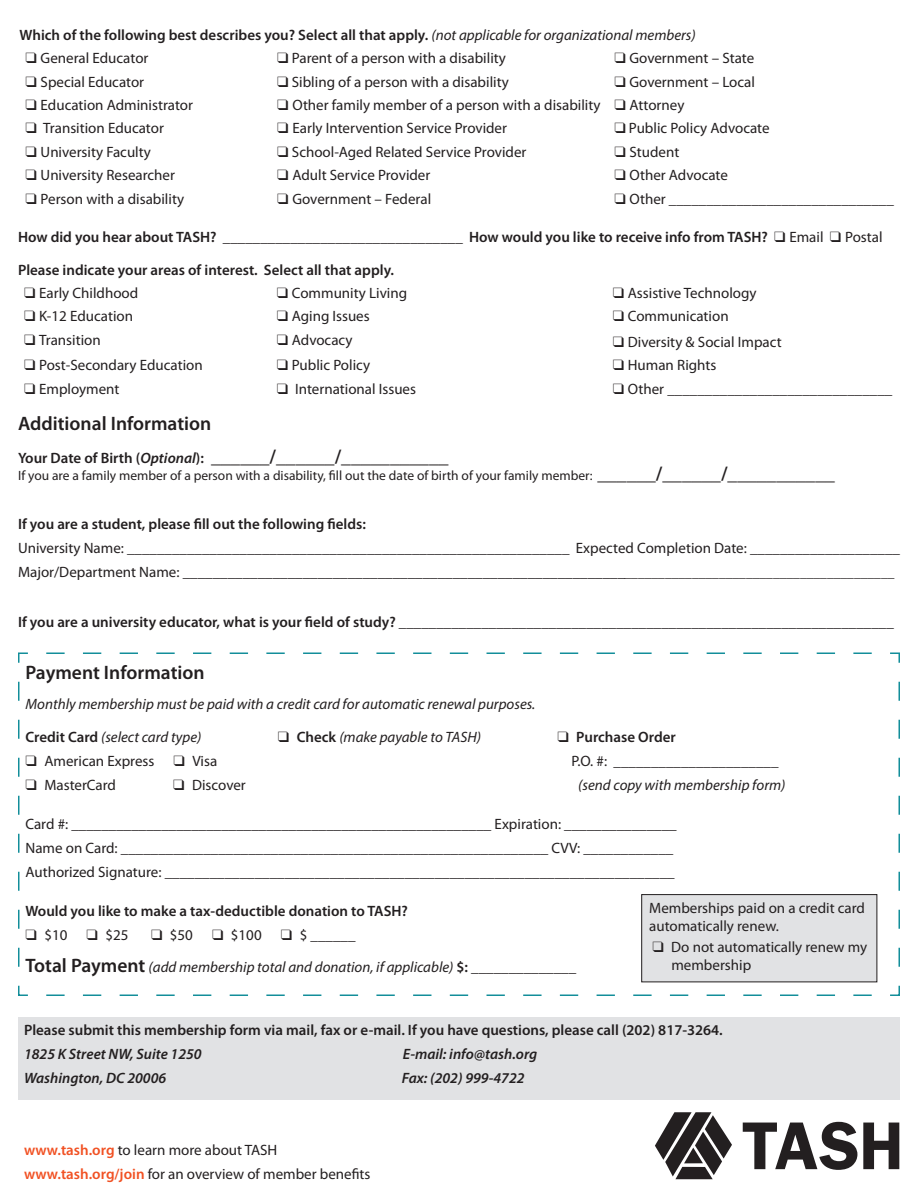
<style>
.page{position:relative;width:918px;height:1188px;background:#fff}
.page>*{position:absolute;margin:0;border:0;box-sizing:border-box;transform-origin:0 0}
.t1{font:600 19.5px "Myriad Pro";color:#231f20}
.t2{font:15px "Myriad Pro";color:#231f20}
.t3{font:600 15px "Myriad Pro";color:#231f20}
.t4{font:italic 15px "Myriad Pro";color:#231f20}
.t5{font:italic 600 15px "Myriad Pro";color:#231f20}
.t6{font:13.5px "Myriad Pro";color:#231f20}
.s1{font-weight:400;font-style:italic}
.s2{font-weight:400}
.s3{font-size:15px}
.s4{font-style:italic;font-size:15px}
.s5{font-weight:600;font-size:19.5px}
.s6{font-style:italic;font-size:13.5px}
.s7{font-weight:600;font-style:normal}
.s8{font-weight:600;font-style:normal;font-size:19.5px}
.s9{font-weight:600;color:#f15123}
</style>
<div class="page">
<svg style="left:18px;top:652px;width:882px;height:344px"></svg>
<div style="left:642px;top:895px;width:235px;height:87px;background:#e1e2e4"></div>
<div style="left:641px;top:894px;width:236px;height:88px;border:1px solid #231f20"></div>
<div style="left:18px;top:1018px;width:882px;height:82px;background:#e1e2e4"></div>
<svg style="left:743px;top:1122px;width:114px;height:48px"></svg>
<svg style="left:863px;top:1123px;width:36px;height:46px"></svg>
<svg style="left:655px;top:1112px;width:77px;height:67px"></svg>
<p class="t3" style="left:20px;top:25px;width:678px">Which of the following best describes you? Select all that apply. <span class="s1">(not applicable for organizational members)</span></p>
<p class="t2" style="left:26px;top:49px;width:124px">❑ General Educator</p>
<p class="t2" style="left:277px;top:49px;width:230px">❑ Parent of a person with a disability</p>
<p class="t2" style="left:614px;top:49px;width:141px">❑ Government – State</p>
<p class="t2" style="left:26px;top:72px;width:120px">❑ Special Educator</p>
<p class="t2" style="left:277px;top:72px;width:233px">❑ Sibling of a person with a disability</p>
<p class="t2" style="left:614px;top:72px;width:142px">❑ Government – Local</p>
<p class="t2" style="left:26px;top:96px;width:169px">❑ Education Administrator</p>
<p class="t2" style="left:277px;top:96px;width:325px">❑ Other family member of a person with a disability</p>
<p class="t2" style="left:614px;top:96px;width:72px">❑ Attorney</p>
<p class="t2" style="left:26px;top:119px;width:140px">❑ Transition Educator</p>
<p class="t2" style="left:277px;top:119px;width:231px">❑ Early Intervention Service Provider</p>
<p class="t2" style="left:614px;top:119px;width:157px">❑ Public Policy Advocate</p>
<p class="t2" style="left:26px;top:142px;width:127px">❑ University Faculty</p>
<p class="t2" style="left:277px;top:142px;width:251px">❑ School-Aged Related Service Provider</p>
<p class="t2" style="left:614px;top:142px;width:66px">❑ Student</p>
<p class="t2" style="left:26px;top:166px;width:151px">❑ University Researcher</p>
<p class="t2" style="left:277px;top:166px;width:155px">❑ Adult Service Provider</p>
<p class="t2" style="left:614px;top:166px;width:115px">❑ Other Advocate</p>
<p class="t2" style="left:26px;top:189px;width:160px">❑ Person with a disability</p>
<p class="t2" style="left:277px;top:189px;width:155px">❑ Government – Federal</p>
<p class="t2" style="left:614px;top:189px;width:281px">❑ Other ______________________________</p>
<p class="t3" style="left:18px;top:228px;width:866px">How did you hear about TASH? ________________________________ How would you like to receive info from TASH? ❑ <span class="s2">Email</span> ❑ <span class="s2">Postal</span></p>
<p class="t3" style="left:18px;top:260px;width:378px">Please indicate your areas of interest. Select all that apply.</p>
<p class="t2" style="left:24px;top:284px;width:116px">❑ Early Childhood</p>
<p class="t2" style="left:277px;top:284px;width:132px">❑ Community Living</p>
<p class="t2" style="left:613px;top:284px;width:145px">❑ Assistive Technology</p>
<p class="t2" style="left:24px;top:307px;width:111px">❑ K-12 Education</p>
<p class="t2" style="left:277px;top:307px;width:95px">❑ Aging Issues</p>
<p class="t2" style="left:613px;top:307px;width:117px">❑ Communication</p>
<p class="t2" style="left:24px;top:330px;width:78px">❑ Transition</p>
<p class="t2" style="left:277px;top:330px;width:77px">❑ Advocacy</p>
<p class="t2" style="left:613px;top:333px;width:170px">❑ Diversity &amp; Social Impact</p>
<p class="t2" style="left:24px;top:356px;width:180px">❑ Post-Secondary Education</p>
<p class="t2" style="left:277px;top:356px;width:95px">❑ Public Policy</p>
<p class="t2" style="left:613px;top:356px;width:105px">❑ Human Rights</p>
<p class="t2" style="left:24px;top:379px;width:97px">❑ Employment</p>
<p class="t2" style="left:277px;top:379px;width:141px">❑ International Issues</p>
<p class="t2" style="left:613px;top:379px;width:281px">❑ Other ______________________________</p>
<p class="t1" style="left:18px;top:411px;width:195px">Additional Information</p>
<p class="t1" style="left:18px;top:444px;width:432px"><span class="s3">Your Date of Birth (</span><span class="s4">Optional</span><span class="s3">):</span> ______/______/___________</p>
<p class="t6" style="left:18px;top:467px;width:818px">If you are a family member of a person with a disability, fill out the date of birth of your family member: <span class="s5">______/______/___________</span></p>
<p class="t3" style="left:18px;top:515px;width:349px">If you are a student, please fill out the following fields:</p>
<p class="t2" style="left:18px;top:539px;width:884px">University Name: ___________________________________________________________ Expected Completion Date: ____________________</p>
<p class="t2" style="left:18px;top:563px;width:879px">Major/Department Name: ___________________________________________________________<span class="s6">________________________________________</span></p>
<p class="t3" style="left:18px;top:612px;width:877px">If you are a university educator, what is your field of study? __________________________________________________________________</p>
<p class="t1" style="left:26px;top:660px;width:181px">Payment Information</p>
<p class="t4" style="left:26px;top:695px;width:511px">Monthly membership must be paid with a credit card for automatic renewal purposes.</p>
<p class="t4" style="left:26px;top:728px;width:178px"><span class="s7">Credit Card</span> (select card type)</p>
<p class="t4" style="left:278px;top:728px;width:205px">❑ <span class="s7">Check</span> (make payable to TASH)</p>
<p class="t3" style="left:557px;top:728px;width:120px">❑ Purchase Order</p>
<p class="t2" style="left:26px;top:752px;width:130px">❑ American Express</p>
<p class="t2" style="left:174px;top:752px;width:45px">❑ Visa</p>
<p class="t2" style="left:572px;top:752px;width:209px">P.O. #: ______________________</p>
<p class="t2" style="left:26px;top:776px;width:92px">❑ MasterCard</p>
<p class="t2" style="left:173px;top:776px;width:74px">❑ Discover</p>
<p class="t4" style="left:578px;top:776px;width:209px">(send copy with membership form)</p>
<p class="t2" style="left:25px;top:815px;width:653px">Card #: ________________________________________________________ Expiration: _______________</p>
<p class="t2" style="left:25px;top:839px;width:649px">Name on Card: _________________________________________________________ CVV: ____________</p>
<p class="t2" style="left:25px;top:863px;width:651px">Authorized Signature: ____________________________________________________________________</p>
<p class="t3" style="left:25px;top:902px;width:384px">Would you like to make a tax-deductible donation to TASH?</p>
<p class="t2" style="left:25px;top:926px;width:43px">❑ $10</p>
<p class="t2" style="left:87px;top:926px;width:43px">❑ $25</p>
<p class="t2" style="left:151px;top:926px;width:43px">❑ $50</p>
<p class="t2" style="left:212px;top:926px;width:51px">❑ $100</p>
<p class="t2" style="left:281px;top:926px;width:76px">❑ $ ______</p>
<p class="t4" style="left:25px;top:957px;width:552px"><span class="s8">Total Payment</span> (add membership total and donation, if applicable) <span class="s7">$: ______________</span></p>
<p class="t2" style="left:649px;top:898px;width:217px">Memberships paid on a credit card</p>
<p class="t2" style="left:649px;top:916px;width:131px">automatically renew.</p>
<p class="t2" style="left:652px;top:938px;width:216px">❑ Do not automatically renew my</p>
<p class="t2" style="left:671px;top:956px;width:81px">membership</p>
<p class="t3" style="left:24px;top:1020px;width:700px">Please submit this membership form via mail, fax or e-mail. If you have questions, please call (202) 817-3264.</p>
<p class="t5" style="left:24px;top:1044px;width:179px">1825 K Street NW, Suite 1250</p>
<p class="t5" style="left:403px;top:1044px;width:136px">E-mail: info@tash.org</p>
<p class="t5" style="left:24px;top:1068px;width:144px">Washington, DC 20006</p>
<p class="t5" style="left:402px;top:1068px;width:124px">Fax: (202) 999-4722</p>
<p class="t2" style="left:24px;top:1141px;width:255px"><span class="s9">www.tash.org</span> to learn more about TASH</p>
<p class="t2" style="left:24px;top:1165px;width:348px"><span class="s9">www.tash.org/join</span> for an overview of member benefits</p>
</div>
